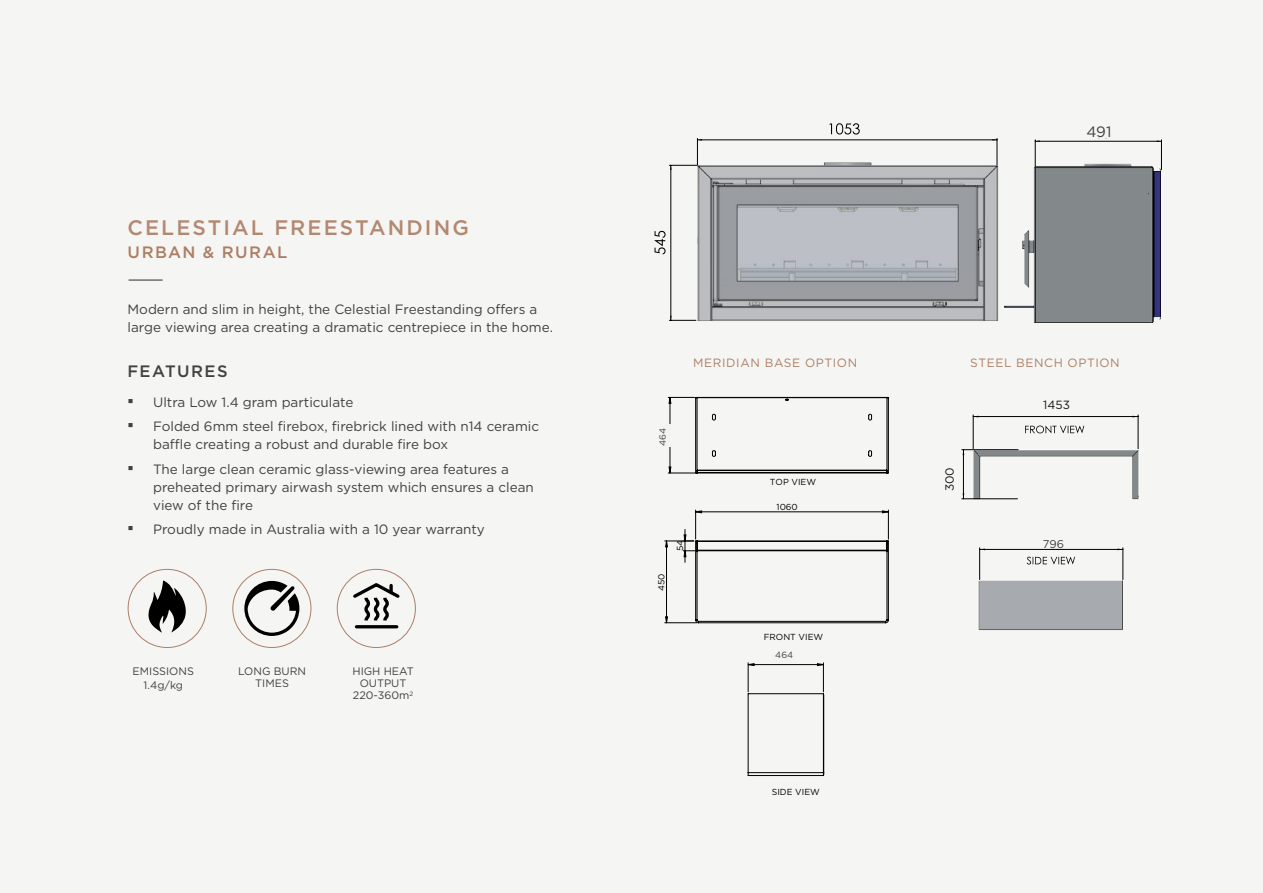
<style>
.page{position:relative;width:1263px;height:893px;background:#f5f5f3}
.page>*{position:absolute;margin:0;border:0;box-sizing:border-box;transform-origin:0 0}
.t1{font:500 21px "Gotham";letter-spacing:.1em;color:#b38871}
.t2{font:500 16.5px "Gotham";letter-spacing:.085em;color:#ac7e65}
.t3{font:500 16.5px "Gotham";letter-spacing:.085em;color:#414042}
.t4{font:16.05px "Myriad Pro";color:#000}
.t5{font:15px "Gotham";color:#414042}
.t6{font:13.5px/18px "Gotham";color:#414042}
.t7{font:12px "Gotham";letter-spacing:.05em;color:#ad7f66}
.t8{font:11.85px "Gotham";color:#18171c}
.t9{font:11.25px "Gotham";color:#414042}
.t10{font:10.8px/12px "Gotham";color:#414042;text-align:center}
.t11{font:9px "Gotham";color:#414042}
.t12{font:8.7px "Gotham";color:#010101}
.t13{font:8.7px "Gotham";color:#000}
.s1{font-family:"Arial";font-weight:900;font-size:18px}
</style>
<div class="page">
<img style="left:978px;top:571px;width:145px;height:59px">
<hr style="left:975px;top:545px;width:1px;height:34px;background:#000">
<hr style="left:979px;top:548px;width:1px;height:32px;background:#000">
<hr style="left:1123px;top:548px;width:1px;height:32px;background:#000">
<svg style="left:975px;top:546px;width:148px;height:5px"></svg>
<svg style="left:1027px;top:557px;width:48px;height:7px"></svg>
<svg style="left:748px;top:663px;width:76px;height:33px"></svg>
<hr style="left:748px;top:693px;width:75px;height:1px;background:#010101">
<hr style="left:823px;top:694px;width:1px;height:79px;background:#010101">
<hr style="left:748px;top:772px;width:75px;height:1px;background:#010101">
<hr style="left:748px;top:694px;width:1px;height:79px;background:#010101">
<hr style="left:748px;top:775px;width:75px;height:1px;background:#010101">
<svg style="left:665px;top:397px;width:224px;height:226px"></svg>
<img style="left:963px;top:440px;width:176px;height:60px">
<hr style="left:973px;top:415px;width:1px;height:34px;background:#000">
<hr style="left:1138px;top:415px;width:1px;height:34px;background:#000">
<hr style="left:1152px;top:417px;width:1px;height:32px;background:#000">
<hr style="left:1262px;top:417px;width:1px;height:32px;background:#000">
<hr style="left:962px;top:498px;width:55px;height:1px;background:#000">
<hr style="left:962px;top:449px;width:56px;height:1px;background:#000">
<svg style="left:973px;top:415px;width:180px;height:5px"></svg>
<svg style="left:962px;top:449px;width:3px;height:50px"></svg>
<svg style="left:1025px;top:426px;width:59px;height:7px"></svg>
<svg style="left:654px;top:123px;width:344px;height:198px"></svg>
<img style="left:997px;top:156px;width:164px;height:167px">
<hr style="left:1161px;top:140px;width:1px;height:30px;background:#000">
<svg style="left:1035px;top:140px;width:126px;height:27px"></svg>
<div style="left:337px;top:569px;width:79px;height:79px;border:1px solid #ac7f66;border-radius:50%"></div>
<div style="left:128px;top:569px;width:79px;height:79px;border:1px solid #ac7f66;border-radius:50%"></div>
<hr style="left:356px;top:625px;width:41px;height:3px;background:#000">
<svg style="left:353px;top:583px;width:47px;height:38px"></svg>
<div style="left:233px;top:569px;width:78px;height:79px;border:1px solid #ac7f66;border-radius:50%"></div>
<svg style="left:244px;top:581px;width:55px;height:55px"></svg>
<svg style="left:148px;top:580px;width:38px;height:53px"></svg>
<hr style="left:129px;top:279px;width:34px;height:2px;background:#414042">
<div style="left:660px;top:424px;width:10px;height:22px;background:#f3f3f0"></div>
<h1 class="t1" style="left:128px;top:213px;width:343px">CELESTIAL FREESTANDING</h1>
<p class="t2" style="left:128px;top:241px;width:161px">URBAN &amp; RURAL</p>
<p class="t6" style="left:128px;top:299px;width:427px">Modern and slim in height, the Celestial Freestanding offers a large viewing area creating a dramatic centrepiece in the home.</p>
<p class="t3" style="left:128px;top:360px;width:102px">FEATURES</p>
<p class="t6" style="left:128px;top:393px;width:227px"><span class="s1">▪</span> Ultra Low 1.4 gram particulate</p>
<p class="t6" style="left:153px;top:417px;width:388px;text-indent:-26px"><span class="s1">▪</span> Folded 6mm steel firebox, firebrick lined with n14 ceramic baffle creating a robust and durable fire box</p>
<p class="t6" style="left:153px;top:460px;width:382px;text-indent:-26px"><span class="s1">▪</span> The large clean ceramic glass-viewing area features a preheated primary airwash system which ensures a clean view of the fire</p>
<p class="t6" style="left:128px;top:520px;width:359px"><span class="s1">▪</span> Proudly made in Australia with a 10 year warranty</p>
<p class="t10" style="left:133px;top:665px;width:63px;line-height:13.2px">EMISSIONS<br>1.4g/kg</p>
<p class="t10" style="left:238px;top:665px;width:70px">LONG BURN<br>TIMES</p>
<p class="t10" style="left:352px;top:665px;width:63px">HIGH HEAT<br>OUTPUT<br>220-360m<sup>2</sup></p>
<p class="t5" style="left:1086px;top:122px;width:26px">491</p>
<p class="t4" style="left:1086px;top:123px;width:26px">463</p>
<p class="t7" style="left:693px;top:355px;width:165px">MERIDIAN BASE OPTION</p>
<p class="t7" style="left:970px;top:355px;width:151px">STEEL BENCH OPTION</p>
<p class="t11" style="left:657px;top:446px;width:19px;rotate:-90deg">464</p>
<p class="t13" style="left:659px;top:443px;width:16px;rotate:-90deg">416</p>
<p class="t13" style="left:656px;top:591px;width:19px;rotate:-90deg">450</p>
<p class="t13" style="left:674px;top:551px;width:13px;rotate:-90deg">54</p>
<p class="t12" style="left:770px;top:477px;width:48px">TOP VIEW</p>
<p class="t8" style="left:942px;top:491px;width:26px;rotate:-90deg">300</p>
<p class="t13" style="left:777px;top:501px;width:23px">1060</p>
<p class="t8" style="left:1043px;top:397px;width:28px">1453</p>
<p class="t9" style="left:1043px;top:537px;width:23px">796</p>
<p class="t12" style="left:764px;top:632px;width:61px">FRONT VIEW</p>
<p class="t11" style="left:775px;top:649px;width:19px">464</p>
<p class="t13" style="left:779px;top:654px;width:16px">414</p>
<p class="t12" style="left:772px;top:786px;width:50px">SIDE VIEW</p>
</div>
